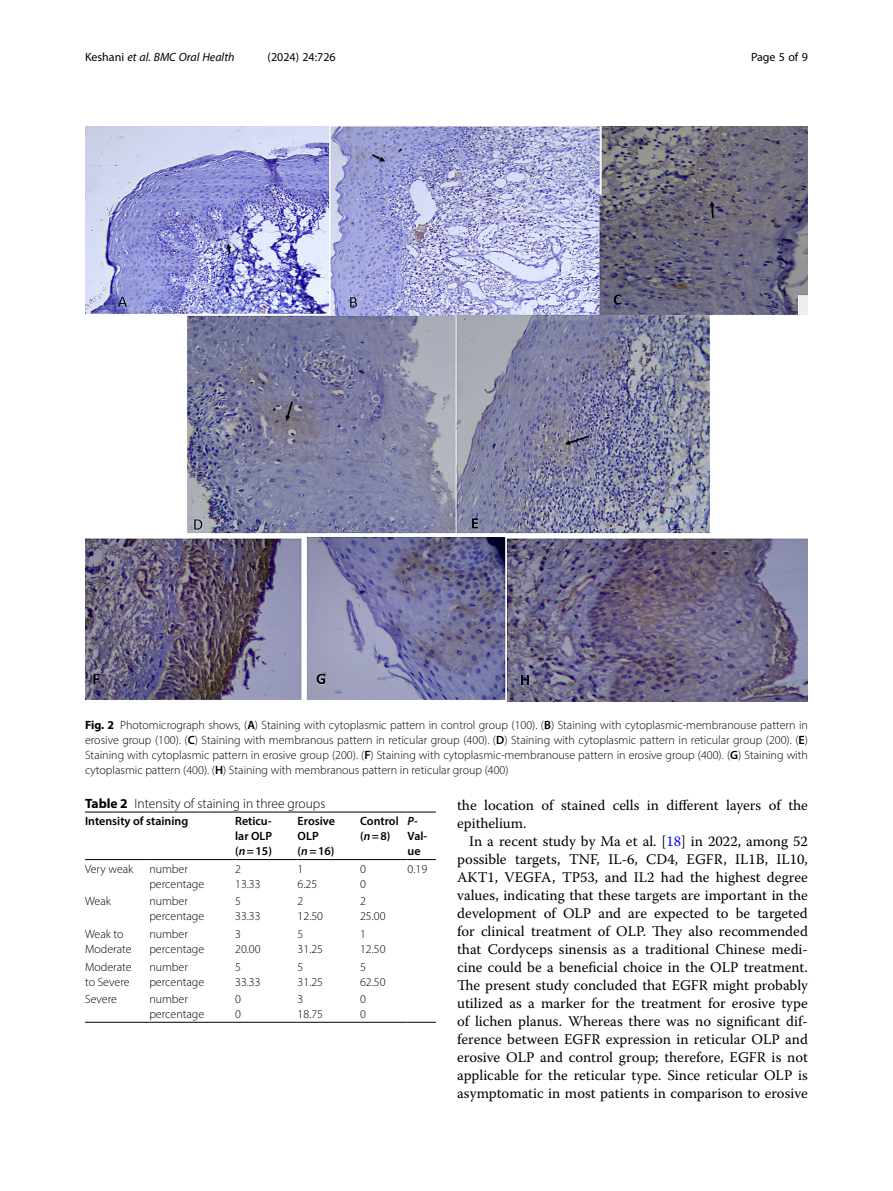
<style>
.page{position:relative;width:893px;height:1191px;background:#fff}
.page>*{position:absolute;margin:0;border:0;box-sizing:border-box;transform-origin:0 0}
.Body_Text_Indent{font:14.7px/18px "Warnock Pro";color:#000}
.Table_Caption{font:300 13.5px "Myriad Pro";color:#000}
.Figure_Caption{font:300 12px/15px "Myriad Pro";color:#000;text-align:justify}
.Table_Body{font:300 12px/15px "Myriad Pro";color:#000}
.Table_Head{font:600 12px/15px "Myriad Pro";color:#000}
.t1{font:italic 12px "Myriad Pro";color:#000}
.t2{font:12px "Myriad Pro";color:#000}
.s1{font-style:normal}
.s2{font-weight:700}
.s3{font-weight:600}
.s4{font-style:italic}
.s5{color:#00f}
</style>
<div class="page">
<hr style="left:149px;top:859px;width:86px;height:1px;background:#000">
<svg style="left:408px;top:1022px;width:28px;height:1px"></svg>
<hr style="left:85px;top:859px;width:64px;height:1px;background:#000">
<hr style="left:235px;top:812px;width:63px;height:1px;background:#000">
<hr style="left:235px;top:859px;width:63px;height:1px;background:#000">
<hr style="left:298px;top:812px;width:62px;height:1px;background:#000">
<hr style="left:298px;top:859px;width:62px;height:1px;background:#000">
<hr style="left:360px;top:812px;width:48px;height:1px;background:#000">
<hr style="left:360px;top:859px;width:48px;height:1px;background:#000">
<svg style="left:408px;top:812px;width:28px;height:1px"></svg>
<svg style="left:408px;top:859px;width:28px;height:1px"></svg>
<hr style="left:85px;top:1022px;width:64px;height:1px;background:#000">
<hr style="left:149px;top:1022px;width:86px;height:1px;background:#000">
<hr style="left:235px;top:1022px;width:63px;height:1px;background:#000">
<hr style="left:298px;top:1022px;width:62px;height:1px;background:#000">
<hr style="left:360px;top:1022px;width:48px;height:1px;background:#000">
<hr style="left:85px;top:812px;width:64px;height:1px;background:#000">
<hr style="left:149px;top:812px;width:86px;height:1px;background:#000">
<img style="left:85px;top:126px;width:723px;height:576px">
<p class="t1" style="left:85px;top:50px;width:151px"><span class="s1">Keshani</span> et al. BMC Oral Health</p>
<p class="t2" style="left:268px;top:50px;width:70px">(2024) 24:726</p>
<p class="t2" style="left:751px;top:50px;width:58px">Page 5 of 9</p>
<p class="Figure_Caption" style="left:85px;top:717px;width:724px"><span class="s2">Fig. 2</span> Photomicrograph shows, (<span class="s3">A</span>) Staining with cytoplasmic pattern in control group (100). (<span class="s3">B</span>) Staining with cytoplasmic-membranouse pattern in erosive group (100). (<span class="s3">C</span>) Staining with membranous pattern in reticular group (400). (<span class="s3">D</span>) Staining with cytoplasmic pattern in reticular group (200). (<span class="s3">E</span>)<br>Staining with cytoplasmic pattern in erosive group (200). (<span class="s3">F</span>) Staining with cytoplasmic-membranouse pattern in erosive group (400). (<span class="s3">G</span>) Staining with cytoplasmic pattern (400). (<span class="s3">H</span>) Staining with membranous pattern in reticular group (400)</p>
<p class="Table_Caption" style="left:85px;top:795px;width:242px"><span class="s2">Table 2</span> Intensity of staining in three groups</p>
<p class="Table_Head" style="left:85px;top:813px;width:105px">Intensity of staining</p>
<p class="Table_Head" style="left:235px;top:813px;width:39px;text-align:justify">Reticu&shy;lar OLP (<span class="s4">n</span>=15)</p>
<p class="Table_Head" style="left:298px;top:813px;width:39px">Erosive<br>OLP (<span class="s4">n</span>=16)</p>
<p class="Table_Head" style="left:360px;top:813px;width:40px">Control (<span class="s4">n</span>=8)</p>
<p class="Table_Head" style="left:408px;top:813px;width:21px"><span class="s4">P</span>-<br>Val&shy;ue</p>
<p class="Table_Body" style="left:85px;top:861px;width:50px">Very weak</p>
<p class="Table_Body" style="left:149px;top:861px;width:40px">number</p>
<p class="Table_Body" style="left:149px;top:876px;width:56px">percentage</p>
<p class="Table_Body" style="left:235px;top:861px;width:7px">2</p>
<p class="Table_Body" style="left:235px;top:876px;width:27px">13.33</p>
<p class="Table_Body" style="left:360px;top:861px;width:7px">0</p>
<p class="Table_Body" style="left:360px;top:876px;width:7px">0</p>
<p class="Table_Body" style="left:408px;top:861px;width:21px">0.19</p>
<p class="Table_Body" style="left:298px;top:861px;width:7px">1</p>
<p class="Table_Body" style="left:298px;top:876px;width:21px">6.25</p>
<p class="Table_Body" style="left:85px;top:894px;width:27px">Weak</p>
<p class="Table_Body" style="left:149px;top:894px;width:40px">number</p>
<p class="Table_Body" style="left:149px;top:909px;width:56px">percentage</p>
<p class="Table_Body" style="left:85px;top:926px;width:48px">Weak to<br>Moderate</p>
<p class="Table_Body" style="left:149px;top:926px;width:40px">number</p>
<p class="Table_Body" style="left:149px;top:941px;width:56px">percentage</p>
<p class="Table_Body" style="left:85px;top:959px;width:48px">Moderate to Severe</p>
<p class="Table_Body" style="left:149px;top:959px;width:40px">number</p>
<p class="Table_Body" style="left:149px;top:974px;width:56px">percentage</p>
<p class="Table_Body" style="left:85px;top:991px;width:33px">Severe</p>
<p class="Table_Body" style="left:149px;top:991px;width:40px">number</p>
<p class="Table_Body" style="left:149px;top:1006px;width:56px">percentage</p>
<p class="Table_Body" style="left:235px;top:894px;width:7px">5</p>
<p class="Table_Body" style="left:235px;top:909px;width:27px">33.33</p>
<p class="Table_Body" style="left:235px;top:926px;width:7px">3</p>
<p class="Table_Body" style="left:235px;top:941px;width:27px">20.00</p>
<p class="Table_Body" style="left:235px;top:959px;width:7px">5</p>
<p class="Table_Body" style="left:235px;top:974px;width:27px">33.33</p>
<p class="Table_Body" style="left:235px;top:991px;width:7px">0</p>
<p class="Table_Body" style="left:235px;top:1006px;width:7px">0</p>
<p class="Table_Body" style="left:298px;top:894px;width:7px">2</p>
<p class="Table_Body" style="left:298px;top:909px;width:27px">12.50</p>
<p class="Table_Body" style="left:360px;top:894px;width:7px">2</p>
<p class="Table_Body" style="left:360px;top:909px;width:27px">25.00</p>
<p class="Table_Body" style="left:298px;top:926px;width:7px">5</p>
<p class="Table_Body" style="left:298px;top:941px;width:27px">31.25</p>
<p class="Table_Body" style="left:360px;top:926px;width:7px">1</p>
<p class="Table_Body" style="left:360px;top:941px;width:27px">12.50</p>
<p class="Table_Body" style="left:298px;top:959px;width:7px">5</p>
<p class="Table_Body" style="left:298px;top:974px;width:27px">31.25</p>
<p class="Table_Body" style="left:360px;top:959px;width:7px">5</p>
<p class="Table_Body" style="left:360px;top:974px;width:27px">62.50</p>
<p class="Table_Body" style="left:298px;top:991px;width:7px">3</p>
<p class="Table_Body" style="left:298px;top:1006px;width:27px">18.75</p>
<p class="Table_Body" style="left:360px;top:991px;width:7px">0</p>
<p class="Table_Body" style="left:360px;top:1006px;width:7px">0</p>
<p class="Body_Text_Indent" style="left:457px;top:796px;width:352px">the location of stained cells in different layers of the epithelium.</p>
<p class="Body_Text_Indent" style="left:457px;top:832px;width:352px;text-align:justify;text-indent:12px">In a recent study by Ma et al. [<span class="s5">18</span>] in 2022, among 52 possible targets, TNF, IL-6, CD4, EGFR, IL1B, IL10, AKT1, VEGFA, TP53, and IL2 had the highest degree values, indicating that these targets are important in the development of OLP and are expected to be targeted for clinical treatment of OLP. They also recommended that Cordyceps sinensis as a traditional Chinese medi&shy;cine could be a beneficial choice in the OLP treatment.<br>The present study concluded that EGFR might probably utilized as a marker for the treatment for erosive type of lichen planus. Whereas there was no significant dif&shy;ference between EGFR expression in reticular OLP and erosive OLP and control group; therefore, EGFR is not applicable for the reticular type. Since reticular OLP is asymptomatic in most patients in comparison to erosive</p>
</div>
